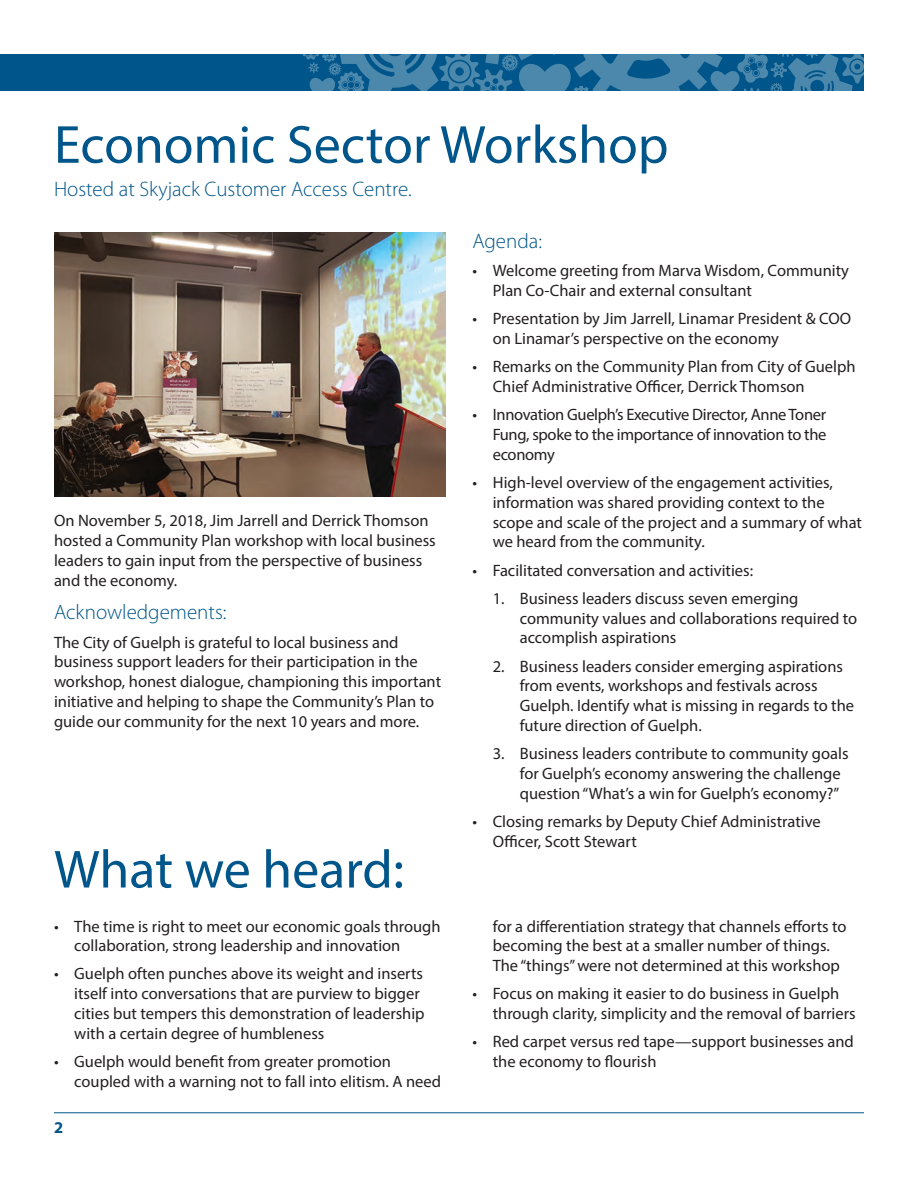
<style>
.page{position:relative;width:918px;height:1188px;background:#fff}
.page>*{position:absolute;margin:0;border:0;box-sizing:border-box;transform-origin:0 0}
.t1{font:54px "Myriad Pro";color:#00568a}
.t2{font:300 21px "Myriad Pro";color:#00568a}
.t3{font:16.5px/19.8px "Myriad Pro";color:#231f20}
.t4{font:700 16.5px "Myriad Pro";color:#00568a}
</style>
<div class="page">
<hr style="left:54px;top:1112px;width:810px;height:1px;background:#00568a">
<div style="left:0;top:54px;width:864px;height:37px;background:#00568a"></div>
<svg style="left:302px;top:54px;width:562px;height:37px"></svg>
<img style="left:54px;top:232px;width:392px;height:265px">
<h1 class="t1" style="left:54px;top:111px;width:616px">Economic Sector Workshop</h1>
<p class="t2" style="left:54px;top:178px;width:359px">Hosted at Skyjack Customer Access Centre.</p>
<p class="t3" style="left:54px;top:511px;width:383px">On November 5, 2018, Jim Jarrell and Derrick Thomson hosted a Community Plan workshop with local business leaders to gain input from the perspective of business and the economy.</p>
<p class="t2" style="left:54px;top:601px;width:174px">Acknowledgements:</p>
<p class="t3" style="left:54px;top:632px;width:389px">The City of Guelph is grateful to local business and business support leaders for their participation in the workshop, honest dialogue, championing this important initiative and helping to shape the Community’s Plan to guide our community for the next 10 years and more.</p>
<h1 class="t1" style="left:54px;top:836px;width:352px">What we heard:</h1>
<p class="t3" style="left:74px;top:916px;width:368px;text-indent:-20px">• The time is right to meet our economic goals through collaboration, strong leadership and innovation</p>
<p class="t3" style="left:74px;top:964px;width:352px;text-indent:-20px">• Guelph often punches above its weight and inserts itself into conversations that are purview to bigger cities but tempers this demonstration of leadership with a certain degree of humbleness</p>
<p class="t3" style="left:74px;top:1051px;width:368px;text-indent:-20px">• Guelph would benefit from greater promotion coupled with a warning not to fall into elitism. A need</p>
<p class="t4" style="left:54px;top:1117px;width:11px">2</p>
<p class="t2" style="left:472px;top:230px;width:71px">Agenda:</p>
<p class="t3" style="left:493px;top:261px;width:358px;text-indent:-20px">• Welcome greeting from Marva Wisdom, Community<br>Plan Co-Chair and external consultant</p>
<p class="t3" style="left:493px;top:309px;width:360px;text-indent:-20px">• Presentation by Jim Jarrell, Linamar President &amp; COO on Linamar’s perspective on the economy</p>
<p class="t3" style="left:493px;top:357px;width:364px;text-indent:-20px">• Remarks on the Community Plan from City of Guelph<br>Chief Administrative Officer, Derrick Thomson</p>
<p class="t3" style="left:493px;top:405px;width:335px;text-align:justify;text-indent:-20px">• Innovation Guelph’s Executive Director, Anne Toner Fung, spoke to the importance of innovation to the economy</p>
<p class="t3" style="left:493px;top:472px;width:371px;text-indent:-20px">• High-level overview of the engagement activities, information was shared providing context to the scope and scale of the project and a summary of what we heard from the community.</p>
<p class="t3" style="left:472px;top:560px;width:282px">• Facilitated conversation and activities:</p>
<p class="t3" style="left:520px;top:588px;width:339px;text-indent:-27px">1. Business leaders discuss seven emerging community values and collaborations required to accomplish aspirations</p>
<p class="t3" style="left:520px;top:656px;width:336px;text-indent:-27px">2. Business leaders consider emerging aspirations from events, workshops and festivals across Guelph. Identify what is missing in regards to the future direction of Guelph.</p>
<p class="t3" style="left:520px;top:743px;width:330px;text-indent:-27px">3. Business leaders contribute to community goals for Guelph’s economy answering the challenge question “What’s a win for Guelph’s economy?”</p>
<p class="t3" style="left:493px;top:811px;width:330px;text-indent:-20px">• Closing remarks by Deputy Chief Administrative<br>Officer, Scott Stewart</p>
<p class="t3" style="left:493px;top:916px;width:355px">for a differentiation strategy that channels efforts to becoming the best at a smaller number of things.<br>The “things” were not determined at this workshop</p>
<p class="t3" style="left:493px;top:984px;width:364px;text-indent:-20px">• Focus on making it easier to do business in Guelph through clarity, simplicity and the removal of barriers</p>
<p class="t3" style="left:493px;top:1032px;width:363px;text-indent:-20px">• Red carpet versus red tape—support businesses and the economy to flourish</p>
</div>
